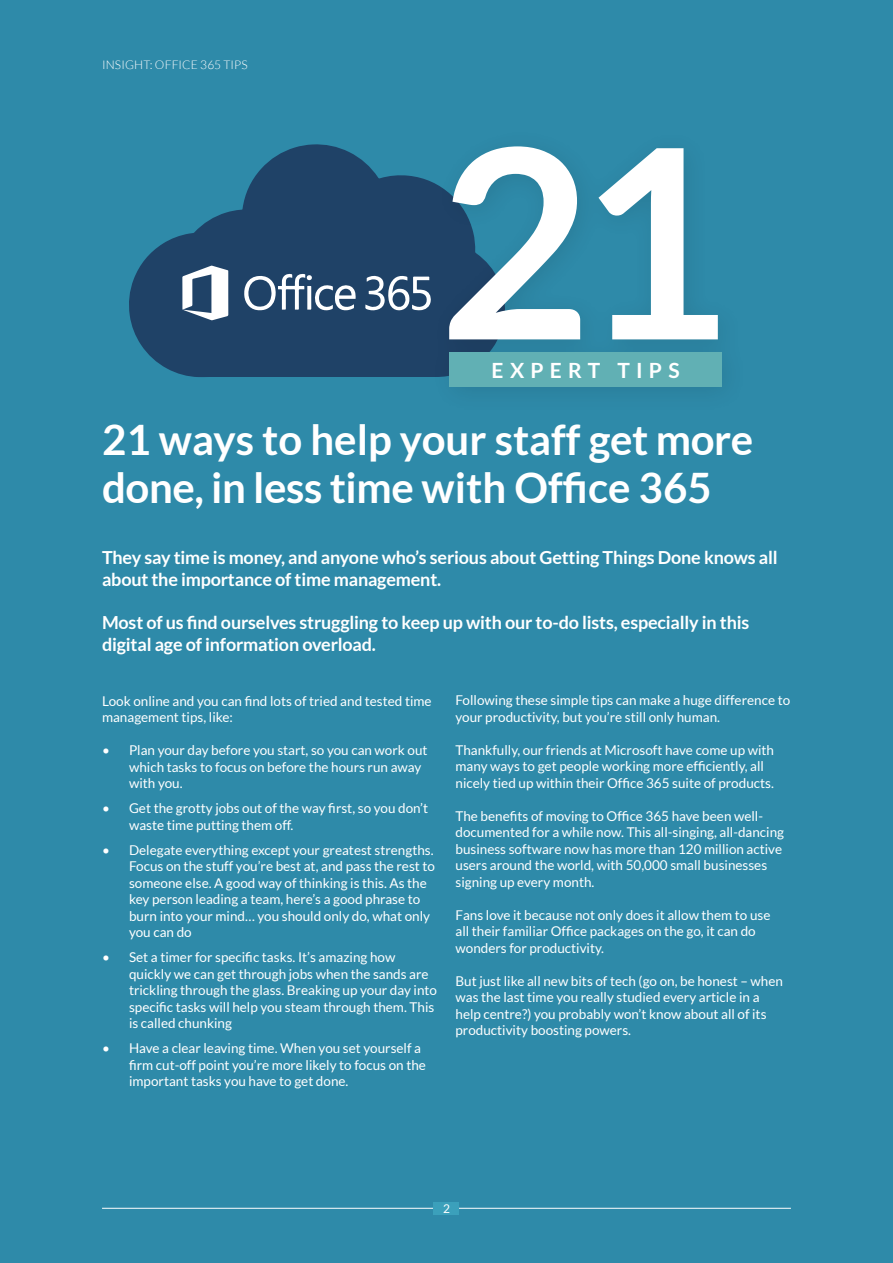
<style>
.page{position:relative;width:893px;height:1263px;background:#2e8aa9}
.page>*{position:absolute;margin:0;border:0;box-sizing:border-box;transform-origin:0 0}
.t1{font:700 264px "Lato";color:#fff}
.t2{font:700 42px/48px "Lato";color:#fff}
.t3{font:700 21px "Lato";letter-spacing:.3em;color:#fff}
.t4{font:700 18px/21.6px "Lato";letter-spacing:-.01em;color:#fff}
.t5{font:13.5px/16.5px "Lato";color:#fff}
.t6{font:300 12px "Lato";letter-spacing:.01em;color:#fff}
.t7{font:12px "Lato";color:#fff}
</style>
<div class="page">
<hr style="left:102px;top:1208px;width:689px;height:1px;background:#fff">
<div style="left:434px;top:1202px;width:25px;height:13px;background:#3ba0bb"></div>
<svg style="left:129px;top:144px;width:301px;height:233px;fill:#1f4267"></svg>
<svg style="left:182px;top:266px;width:46px;height:54px;background:#9eadbd"></svg>
<svg style="left:365px;top:275px;width:65px;height:37px;background:#698099"></svg>
<svg style="left:244px;top:273px;width:112px;height:38px;background:#627a94"></svg>
<div style="left:430px;top:127px;width:320px;height:288px;background:#000;opacity:.1"></div>
<div style="left:449px;top:353px;width:273px;height:34px;background:#61b0b4"></div>
<p class="t6" style="left:102px;top:58px;width:147px">INSIGHT: OFFICE 365 TIPS</p>
<h1 class="t1" style="left:438px;top:92px;width:293px">21</h1>
<h3 class="t3" style="left:491px;top:359px;width:190px">EXPERT TIPS</h3>
<h2 class="t2" style="left:102px;top:415px;width:653px">21 ways to help your staff get more done, in less time with Office 365</h2>
<h3 class="t4" style="left:102px;top:547px;width:677px">They say time is money, and anyone who’s serious about Getting Things Done knows all about the importance of time management.</h3>
<h3 class="t4" style="left:102px;top:612px;width:649px">Most of us find ourselves struggling to keep up with our to-do lists, especially in this digital age of information overload.</h3>
<p class="t5" style="left:102px;top:692px;width:331px">Look online and you can find lots of tried and tested time management tips, like:</p>
<p class="t5" style="left:129px;top:742px;width:300px;text-indent:-27px">• Plan your day before you start, so you can work out which tasks to focus on before the hours run away with you.</p>
<p class="t5" style="left:129px;top:800px;width:301px;text-indent:-27px">• Get the grotty jobs out of the way first, so you don’t waste time putting them off.</p>
<p class="t5" style="left:129px;top:841px;width:307px;text-indent:-27px">• Delegate everything except your greatest strengths.<br>Focus on the stuff you’re best at, and pass the rest to someone else. A good way of thinking is this. As the key person leading a team, here’s a good phrase to burn into your mind… you should only do, what only you can do</p>
<p class="t5" style="left:129px;top:949px;width:310px;text-indent:-27px">• Set a timer for specific tasks. It’s amazing how quickly we can get through jobs when the sands are trickling through the glass. Breaking up your day into specific tasks will help you steam through them. This is called chunking</p>
<p class="t5" style="left:129px;top:1040px;width:298px;text-indent:-27px">• Have a clear leaving time. When you set yourself a firm cut-off point you’re more likely to focus on the important tasks you have to get done.</p>
<p class="t5" style="left:455px;top:692px;width:336px">Following these simple tips can make a huge difference to your productivity, but you’re still only human.</p>
<p class="t5" style="left:455px;top:742px;width:320px">Thankfully, our friends at Microsoft have come up with many ways to get people working more efficiently, all nicely tied up within their Office 365 suite of products.</p>
<p class="t5" style="left:455px;top:808px;width:330px">The benefits of moving to Office 365 have been well&shy;documented for a while now. This all-singing, all-dancing business software now has more than 120 million active users around the world, with 50,000 small businesses signing up every month.</p>
<p class="t5" style="left:455px;top:907px;width:316px">Fans love it because not only does it allow them to use all their familiar Office packages on the go, it can do wonders for productivity.</p>
<p class="t5" style="left:455px;top:973px;width:329px">But just like all new bits of tech (go on, be honest – when was the last time you really studied every article in a help centre?) you probably won’t know about all of its productivity boosting powers.</p>
<p class="t7" style="left:443px;top:1202px;width:8px">2</p>
</div>
